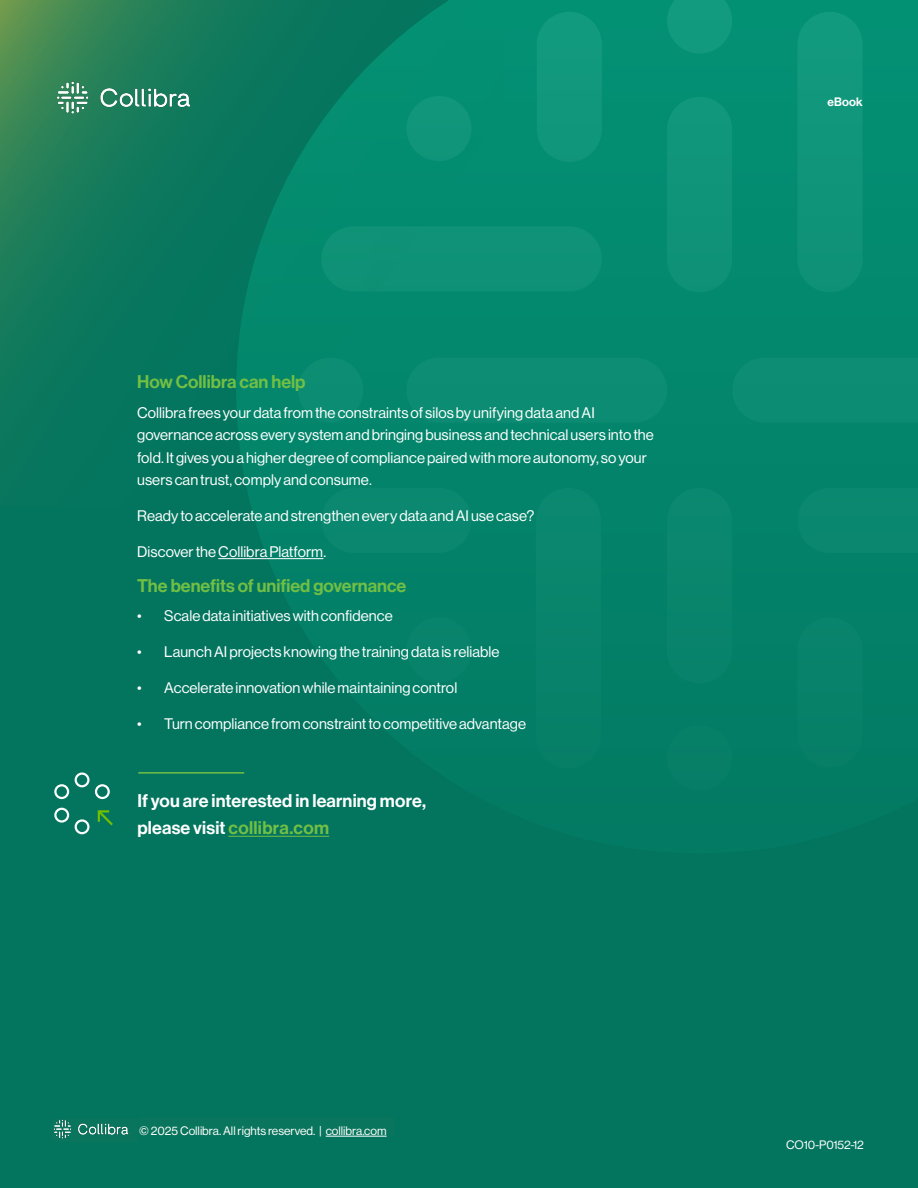
<style>
.page{position:relative;width:918px;height:1188px;background:#03755f}
.page>*{position:absolute;margin:0;border:0;box-sizing:border-box;transform-origin:0 0}
.CTA_copy{font:500 18px/27px "Haas Grot Disp 65";letter-spacing:.01em;color:#fff}
.Body_section_header{font:500 18px "Haas Grot Disp 65";color:#71bf44}
.Body_Copy{font:15px/22.5px "Haas Grot Disp 55 Roman";letter-spacing:.005em;color:#fff}
.Copyright_-_white{font:12px "Haas Grot Disp 55 Roman";color:#fff}
.Cover_Eyebrow{font:500 12px "Haas Grot Disp 65";letter-spacing:.015em;color:#fff}
.s1{color:#72bf44}
</style>
<div class="page">
<div style="left:216px;top:0;width:702px;height:1039px;background:linear-gradient(to bottom,#099679,#02725c)"></div>
<svg style="left:0;top:0;width:503px;height:506px"></svg>
<img style="left:55px;top:79px;width:137px;height:37px">
<hr style="left:138px;top:772px;width:106px;height:2px;background:#71bf44">
<svg style="left:97px;top:810px;width:16px;height:16px"></svg>
<div style="left:75px;top:772px;width:15px;height:15px;border:2px solid #fff;border-radius:50%"></div>
<div style="left:54px;top:784px;width:15px;height:15px;border:2px solid #fff;border-radius:50%"></div>
<div style="left:54px;top:808px;width:15px;height:15px;border:2px solid #fff;border-radius:50%"></div>
<div style="left:75px;top:819px;width:15px;height:15px;border:2px solid #fff;border-radius:50%"></div>
<div style="left:95px;top:784px;width:15px;height:15px;border:2px solid #fff;border-radius:50%"></div>
<hr style="left:218px;top:558px;width:105px;height:1px;background:#fff">
<hr style="left:228px;top:836px;width:101px;height:1px;background:#72bf44">
<div style="left:139px;top:1118px;width:255px;height:17px;background:#09755d"></div>
<hr style="left:326px;top:1136px;width:61px;height:1px;background:#fff">
<div style="left:52px;top:1119px;width:86px;height:23px;background:#09755d"></div>
<img style="left:53px;top:1119px;width:76px;height:20px">
<p class="Body_section_header" style="left:137px;top:372px;width:170px">How Collibra can help</p>
<p class="Body_Copy" style="left:137px;top:401px;width:518px">Collibra frees your data from the constraints of silos by unifying data and AI governance across every system and bringing business and technical users into the fold. It gives you a higher degree of compliance paired with more autonomy, so your users can trust, comply and consume.</p>
<p class="Body_Copy" style="left:137px;top:505px;width:399px">Ready to accelerate and strengthen every data and AI use case?</p>
<p class="Body_Copy" style="left:137px;top:541px;width:191px">Discover the Collibra Platform.</p>
<p class="Body_section_header" style="left:137px;top:575px;width:271px">The benefits of unified governance</p>
<p class="Body_Copy" style="left:137px;top:604px;width:257px">• Scale data initiatives with confidence</p>
<p class="Body_Copy" style="left:137px;top:640px;width:364px">• Launch AI projects knowing the training data is reliable</p>
<p class="Body_Copy" style="left:137px;top:676px;width:322px">• Accelerate innovation while maintaining control</p>
<p class="Body_Copy" style="left:137px;top:712px;width:390px">• Turn compliance from constraint to competitive advantage</p>
<p class="CTA_copy" style="left:137px;top:788px;width:290px">If you are interested in learning more, please visit <span class="s1">collibra.com</span></p>
<p class="Copyright_-_white" style="left:139px;top:1124px;width:249px">© 2025 Collibra. All rights reserved. | collibra.com</p>
<p class="Cover_Eyebrow" style="left:827px;top:95px;width:37px">eBook</p>
<p class="Copyright_-_white" style="left:786px;top:1138px;width:79px">CO10-P0152-12</p>
</div>
